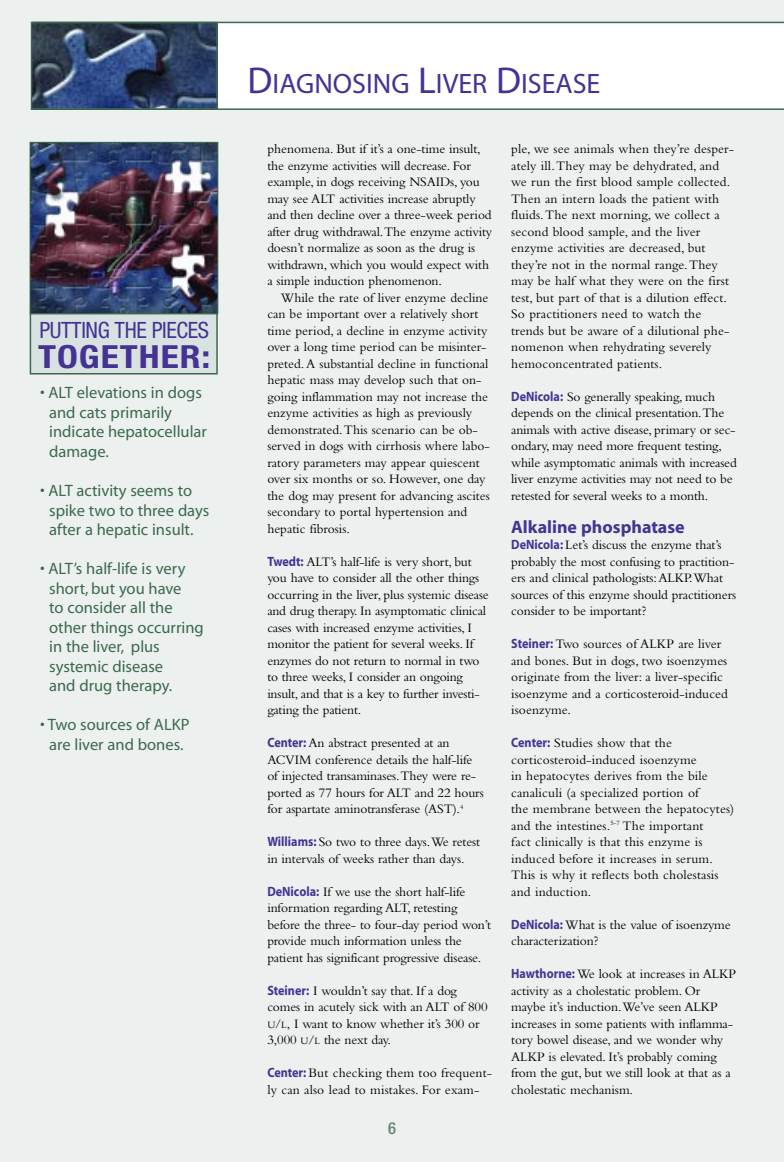
<style>
.page{position:relative;width:784px;height:1162px;background:#ecf1f0}
.page>*{position:absolute;margin:0;border:0;box-sizing:border-box;transform-origin:0 0}
.t1{font:700 condensed 31.8px "Helvetica Neue";letter-spacing:.025em;color:#453394;scale:1.18 1}
.t2{font:28.2px "Myriad";color:#453394}
.t3{font:condensed 22.5px "Helvetica Neue";letter-spacing:-.015em;color:#453394}
.t4{font:700 18px "Myriad";color:#453394}
.t5{font:16.5px/19.5px "Myriad";color:#3c694d}
.t6{font:500 condensed 16.5px "Helvetica Neue";color:#638770}
.t7{font:13.5px/16.5px "Bembo";letter-spacing:-.01em;color:#000}
.t8{font:13.5px/16.5px "Bembo";letter-spacing:.01em;color:#000}
.s1{font-size:37.5px}
.s2{font-family:"Myriad";font-weight:700;color:#453394}
.s3{font-size:10.2px}
</style>
<div class="page">
<div style="left:206px;top:22px;width:578px;height:86px;background:#fff"></div>
<div style="left:30px;top:314px;width:187px;height:60px;background:#d8e2e1"></div>
<div style="left:30px;top:313px;width:188px;height:61px;border:2px solid #3c694d"></div>
<img style="left:34px;top:25px;width:181px;height:82px">
<div style="left:31px;top:22px;width:187px;height:88px;border:2px solid #3c694d"></div>
<hr style="left:32px;top:108px;width:752px;height:2px;background:#3c694d">
<hr style="left:32px;top:22px;width:752px;height:1px;background:#3c694d">
<img style="left:32px;top:144px;width:184px;height:168px">
<div style="left:30px;top:142px;width:188px;height:172px;border:1px solid #3c694d"></div>
<h3 class="t3" style="left:39px;top:322px;width:171px">PUTTING THE PIECES</h3>
<h1 class="t1" style="left:38px;top:345px;width:148px">TOGETHER:</h1>
<p class="t5" style="left:49px;top:384px;width:159px;text-indent:-9px">• ALT elevations in dogs and cats primarily indicate hepatocellular damage.</p>
<p class="t5" style="left:49px;top:482px;width:162px;text-indent:-9px">• ALT activity seems to spike two to three days after a hepatic insult.</p>
<p class="t5" style="left:49px;top:560px;width:156px;text-indent:-9px">• ALT’s half-life is very short, but you have<br>to consider all the other things occurring in the liver, plus systemic disease<br>and drug therapy.</p>
<p class="t5" style="left:40px;top:716px;width:151px;text-align:center">• Two sources of ALKP are liver and bones.</p>
<h2 class="t2" style="left:247px;top:73px;width:354px"><span class="s1">D</span>IAGNOSING <span class="s1">L</span>IVER <span class="s1">D</span>ISEASE</h2>
<p class="t7" style="left:267px;top:142px;width:226px">phenomena. But if it’s a one-time insult, the enzyme activities will decrease. For example, in dogs receiving NSAIDs, you may see ALT activities increase abruptly and then decline over a three-week period after drug withdrawal.The enzyme activity doesn’t normalize as soon as the drug is withdrawn, which you would expect with a simple induction phenomenon.</p>
<p class="t7" style="left:267px;top:290px;width:224px;text-indent:14px">While the rate of liver enzyme decline can be important over a relatively short time period, a decline in enzyme activity over a long time period can be misinter&shy;preted.A substantial decline in functional hepatic mass may develop such that on&shy;going inflammation may not increase the enzyme activities as high as previously demonstrated.This scenario can be ob&shy;served in dogs with cirrhosis where labo&shy;ratory parameters may appear quiescent over six months or so. However, one day the dog may present for advancing ascites secondary to portal hypertension and hepatic fibrosis.</p>
<p class="t7" style="left:267px;top:554px;width:223px"><span class="s2">Twedt:</span> ALT’s half-life is very short, but you have to consider all the other things occurring in the liver, plus systemic disease and drug therapy. In asymptomatic clinical cases with increased enzyme activities, I monitor the patient for several weeks. If enzymes do not return to normal in two to three weeks, I consider an ongoing insult, and that is a key to further investi&shy;gating the patient.</p>
<p class="t7" style="left:267px;top:736px;width:218px"><span class="s2">Center:</span> An abstract presented at an ACVIM conference details the half-life of injected transaminases.They were re&shy;ported as 77 hours for ALT and 22 hours for aspartate aminotransferase (AST).<sup>4</sup></p>
<p class="t7" style="left:267px;top:835px;width:214px"><span class="s2">Williams:</span> So two to three days.We retest in intervals of weeks rather than days.</p>
<p class="t7" style="left:267px;top:884px;width:225px"><span class="s2">DeNicola:</span> If we use the short half-life information regarding ALT, retesting before the three- to four-day period won’t provide much information unless the patient has significant progressive disease.</p>
<p class="t7" style="left:267px;top:983px;width:222px"><span class="s2">Steiner:</span> I wouldn’t say that. If a dog comes in acutely sick with an ALT of 800<br><span class="s3">U</span>/<span class="s3">L</span>, I want to know whether it’s 300 or 3,000 <span class="s3">U</span>/<span class="s3">L</span> the next day.</p>
<p class="t8" style="left:267px;top:1066px;width:226px"><span class="s2">Center:</span> But checking them too frequent&shy;ly can also lead to mistakes. For exam-</p>
<p class="t6" style="left:388px;top:1122px;width:9px">6</p>
<p class="t8" style="left:511px;top:142px;width:224px">ple, we see animals when they’re desper&shy;ately ill.They may be dehydrated, and we run the first blood sample collected.<br>Then an intern loads the patient with fluids.The next morning, we collect a second blood sample, and the liver enzyme activities are decreased, but they’re not in the normal range.They may be half what they were on the first test, but part of that is a dilution effect.<br>So practitioners need to watch the trends but be aware of a dilutional phe&shy;nomenon when rehydrating severely hemoconcentrated patients.</p>
<p class="t7" style="left:511px;top:389px;width:227px"><span class="s2">DeNicola:</span> So generally speaking, much depends on the clinical presentation.The animals with active disease, primary or sec&shy;ondary, may need more frequent testing, while asymptomatic animals with increased liver enzyme activities may not need to be retested for several weeks to a month.</p>
<h3 class="t4" style="left:511px;top:520px;width:175px">Alkaline phosphatase</h3>
<p class="t7" style="left:511px;top:538px;width:227px"><span class="s2">DeNicola:</span> Let’s discuss the enzyme that’s probably the most confusing to practition&shy;ers and clinical pathologists:ALKP.What sources of this enzyme should practitioners consider to be important?</p>
<p class="t7" style="left:511px;top:637px;width:218px"><span class="s2">Steiner:</span> Two sources of ALKP are liver and bones. But in dogs, two isoenzymes originate from the liver: a liver-specific isoenzyme and a corticosteroid-induced isoenzyme.</p>
<p class="t8" style="left:511px;top:736px;width:225px"><span class="s2">Center:</span> Studies show that the corticosteroid-induced isoenzyme<br>in hepatocytes derives from the bile canaliculi (a specialized portion of<br>the membrane between the hepatocytes) and the intestines.<sup>5-7</sup> The important<br>fact clinically is that this enzyme is induced before it increases in serum.<br>This is why it reflects both cholestasis and induction.</p>
<p class="t7" style="left:511px;top:917px;width:221px"><span class="s2">DeNicola:</span> What is the value of isoenzyme characterization?</p>
<p class="t7" style="left:511px;top:967px;width:226px"><span class="s2">Hawthorne:</span> We look at increases in ALKP activity as a cholestatic problem. Or maybe it’s induction.We’ve seen ALKP increases in some patients with inflamma&shy;tory bowel disease, and we wonder why ALKP is elevated. It’s probably coming from the gut, but we still look at that as a cholestatic mechanism.</p>
</div>
